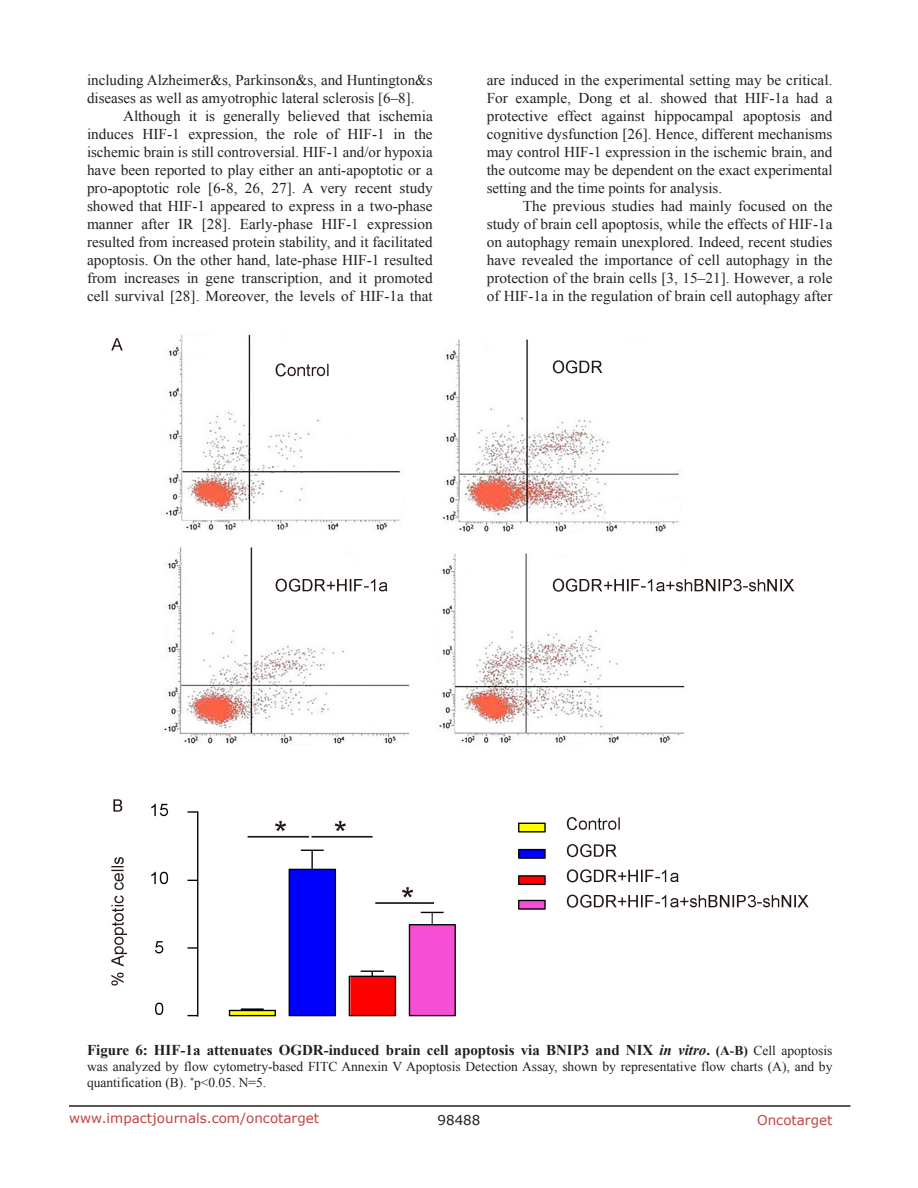
<style>
.page{position:relative;width:918px;height:1188px;background:#fff}
.page>*{position:absolute;margin:0;border:0;box-sizing:border-box;transform-origin:0 0}
.BodyText{font:15px/18px "Times New Roman";color:#231f20;text-align:justify}
.figuretext{font:700 15px "Times New Roman";color:#231f20}
.figuretext-2{font:13.5px/16.2px "Times New Roman";color:#231f20}
.t1{font:13.5px "Verdana";color:#c24141}
.t2{font:13.5px "Verdana";color:#231f20}
.s1{font-style:italic}
.s2{font-size:13.5px}
.s3{font-weight:400;font-size:13.5px}
</style>
<div class="page">
<hr style="left:69px;top:1105px;width:781px;height:2px;background:#231f20">
<img style="left:111px;top:334px;width:698px;height:683px">
<p class="BodyText" style="left:87px;top:71px;width:347px">including Alzheimer&amp;s, Parkinson&amp;s, and Huntington&amp;s diseases as well as amyotrophic lateral sclerosis [6–8].</p>
<p class="BodyText" style="left:87px;top:107px;width:347px;text-indent:36px">Although it is generally believed that ischemia induces HIF-1 expression, the role of HIF-1 in the ischemic brain is still controversial. HIF-1 and/or hypoxia have been reported to play either an anti-apoptotic or a pro-apoptotic role [6-8, 26, 27]. A very recent study showed that HIF-1 appeared to express in a two-phase manner after IR [28]. Early-phase HIF-1 expression resulted from increased protein stability, and it facilitated apoptosis. On the other hand, late-phase HIF-1 resulted from increases in gene transcription, and it promoted cell survival [28]. Moreover, the levels of HIF-1a that</p>
<p class="BodyText" style="left:487px;top:71px;width:347px">are induced in the experimental setting may be critical.<br>For example, Dong et al. showed that HIF-1a had a protective effect against hippocampal apoptosis and cognitive dysfunction [26]. Hence, different mechanisms may control HIF-1 expression in the ischemic brain, and the outcome may be dependent on the exact experimental setting and the time points for analysis.</p>
<p class="BodyText" style="left:487px;top:197px;width:347px;text-indent:36px">The previous studies had mainly focused on the study of brain cell apoptosis, while the effects of HIF-1a on autophagy remain unexplored. Indeed, recent studies have revealed the importance of cell autophagy in the protection of the brain cells [3, 15–21]. However, a role of HIF-1a in the regulation of brain cell autophagy after</p>
<p class="figuretext" style="left:87px;top:1039px;width:747px">Figure 6: HIF-1a attenuates OGDR-induced brain cell apoptosis via BNIP3 and NIX <span class="s1">in vitro</span>. <span class="s2">(A-B)</span> <span class="s3">Cell apoptosis</span></p>
<p class="figuretext-2" style="left:87px;top:1058px;width:747px">was analyzed by flow cytometry-based FITC Annexin V Apoptosis Detection Assay, shown by representative flow charts (A), and by quantification (B). <sup>*</sup>p&lt;0.05. N=5.</p>
<p class="t1" style="left:69px;top:1109px;width:252px">www.impactjournals.com/oncotarget</p>
<p class="t2" style="left:438px;top:1111px;width:44px">98488</p>
<p class="t1" style="left:757px;top:1111px;width:77px">Oncotarget</p>
</div>
